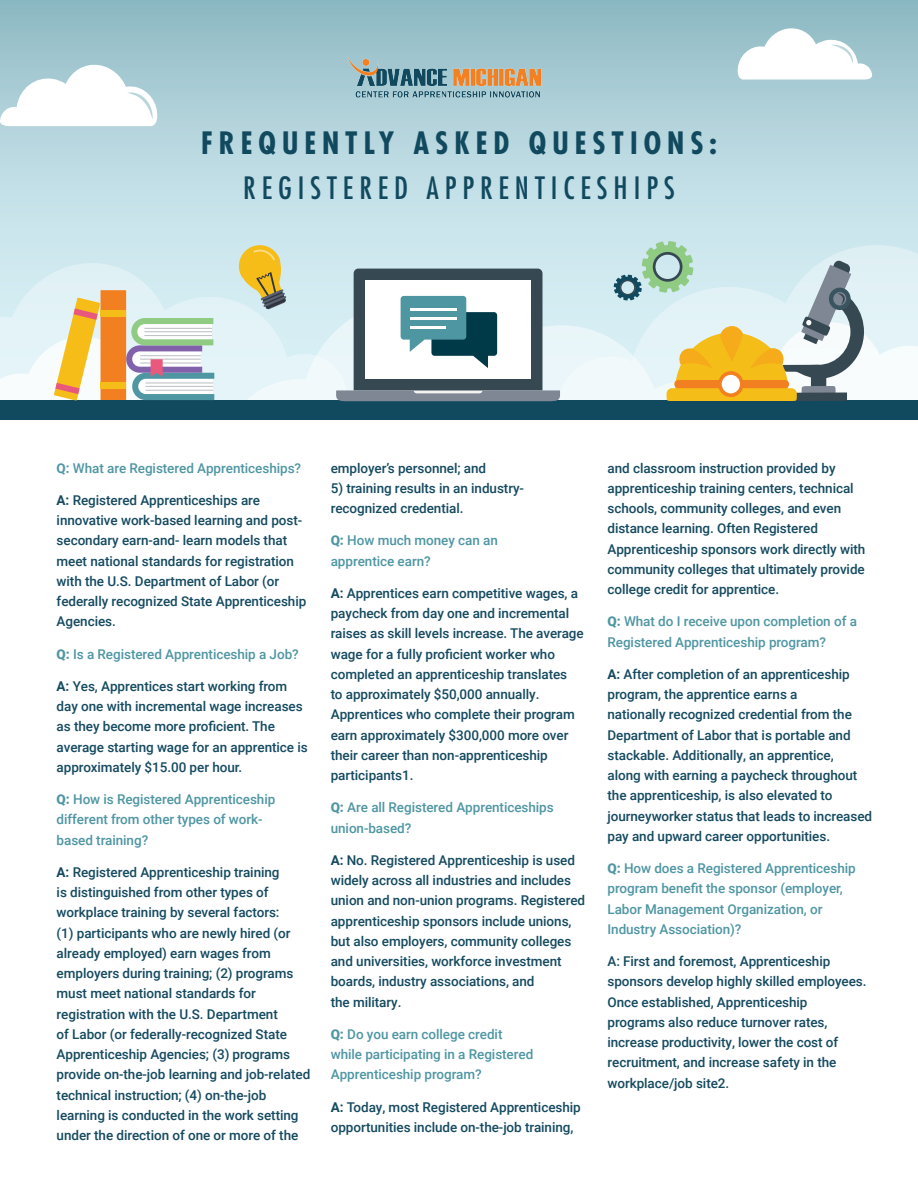
<style>
.page{position:relative;width:918px;height:1188px;background:#fff}
.page>*{position:absolute;margin:0;border:0;box-sizing:border-box;transform-origin:0 0}
.t1{font:700 condensed 30px/45px "Futura Std";letter-spacing:.2em;color:#11495f;text-align:center}
.t2{font:500 13.5px/20.2px "Roboto";letter-spacing:-.005em;color:#154a60}
.t3{font:500 13.5px/20.2px "Roboto";letter-spacing:-.005em;color:#4f96a3}
.s1{font-weight:400}
.s2{font-weight:700}
.s3{font-weight:900}
</style>
<div class="page">
<svg style="left:0;top:0;width:918px;height:269px;background:#b2d3db"></svg>
<div style="left:286px;top:262px;width:84px;height:30px;background:#d1eaf0"></div>
<div style="left:528px;top:244px;width:86px;height:48px;background:#cfe8ef"></div>
<svg style="left:286px;top:292px;width:328px;height:108px;fill:#e9f5f8"></svg>
<div style="left:0;top:400px;width:918px;height:20px;background:#11495f"></div>
<svg style="left:0;top:63px;width:159px;height:64px"></svg>
<svg style="left:737px;top:27px;width:135px;height:54px"></svg>
<img style="left:323px;top:52px;width:244px;height:52px">
<svg style="left:614px;top:241px;width:304px;height:160px"></svg>
<div style="left:674px;top:380px;width:115px;height:8px;background:#f28021;border-radius:4px"></div>
<svg style="left:718px;top:371px;width:26px;height:26px"></svg>
<div style="left:722px;top:375px;width:18px;height:18px;background:#fff;border-radius:50%"></div>
<svg style="left:0;top:242px;width:286px;height:159px;background:#d9ddce"></svg>
<svg style="left:336px;top:269px;width:224px;height:132px"></svg>
<hr style="left:410px;top:308px;width:46px;height:3px;background:#fff">
<hr style="left:410px;top:317px;width:46px;height:3px;background:#fff">
<hr style="left:410px;top:326px;width:36px;height:2px;background:#fff">
<p class="t1" style="left:201px;top:120px;width:517px">FREQUENTLY ASKED QUESTIONS:<br><span class="s1">REGISTERED APPRENTICESHIPS</span></p>
<p class="t3" style="left:57px;top:457px;width:246px"><span class="s2">Q:</span> What are Registered Apprenticeships?</p>
<p class="t2" style="left:57px;top:489px;width:251px"><span class="s2">A:</span> Registered Apprenticeships are innovative work-based learning and post&shy;secondary earn-and- learn models that meet national standards for registration with the U.S. Department of Labor (or federally recognized State Apprenticeship Agencies.</p>
<p class="t3" style="left:57px;top:643px;width:244px"><span class="s3">Q:</span> Is a Registered Apprenticeship a Job?</p>
<p class="t2" style="left:57px;top:675px;width:253px"><span class="s2">A:</span> Yes, Apprentices start working from day one with incremental wage increases as they become more proficient. The average starting wage for an apprentice is approximately $15.00 per hour.</p>
<p class="t3" style="left:57px;top:789px;width:220px"><span class="s3">Q:</span> How is Registered Apprenticeship different from other types of work&shy;based training?</p>
<p class="t2" style="left:57px;top:861px;width:255px"><span class="s2">A:</span> Registered Apprenticeship training<br>is distinguished from other types of workplace training by several factors:<br>(1) participants who are newly hired (or already employed) earn wages from employers during training; (2) programs must meet national standards for registration with the U.S. Department<br>of Labor (or federally-recognized State Apprenticeship Agencies; (3) programs provide on-the-job learning and job-related technical instruction; (4) on-the-job learning is conducted in the work setting under the direction of one or more of the</p>
<p class="t2" style="left:331px;top:457px;width:157px">employer’s personnel; and</p>
<p class="t2" style="left:331px;top:477px;width:195px">5) training results in an industry&shy;recognized credential.</p>
<p class="t3" style="left:331px;top:530px;width:169px"><span class="s3">Q:</span> How much money can an apprentice earn?</p>
<p class="t2" style="left:331px;top:582px;width:255px"><span class="s2">A:</span> Apprentices earn competitive wages, a paycheck from day one and incremental raises as skill levels increase. The average wage for a fully proficient worker who completed an apprenticeship translates<br>to approximately $50,000 annually.<br>Apprentices who complete their program earn approximately $300,000 more over their career than non-apprenticeship participants1.</p>
<p class="t3" style="left:331px;top:797px;width:225px"><span class="s3">Q:</span> Are all Registered Apprenticeships union-based?</p>
<p class="t2" style="left:331px;top:849px;width:256px"><span class="s2">A:</span> No. Registered Apprenticeship is used widely across all industries and includes union and non-union programs. Registered apprenticeship sponsors include unions, but also employers, community colleges and universities, workforce investment boards, industry associations, and<br>the military.</p>
<p class="t3" style="left:331px;top:1023px;width:204px"><span class="s3">Q:</span> Do you earn college credit while participating in a Registered<br>Apprenticeship program?</p>
<p class="t2" style="left:331px;top:1096px;width:252px"><span class="s2">A:</span> Today, most Registered Apprenticeship opportunities include on-the-job training,</p>
<p class="t2" style="left:608px;top:457px;width:259px">and classroom instruction provided by apprenticeship training centers, technical schools, community colleges, and even distance learning. Often Registered Apprenticeship sponsors work directly with community colleges that ultimately provide college credit for apprentice.</p>
<p class="t3" style="left:608px;top:611px;width:251px"><span class="s3">Q:</span> What do I receive upon completion of a<br>Registered Apprenticeship program?</p>
<p class="t2" style="left:608px;top:663px;width:266px"><span class="s2">A:</span> After completion of an apprenticeship program, the apprentice earns a<br>nationally recognized credential from the Department of Labor that is portable and stackable. Additionally, an apprentice,<br>along with earning a paycheck throughout the apprenticeship, is also elevated to journeyworker status that leads to increased pay and upward career opportunities.</p>
<p class="t3" style="left:608px;top:858px;width:250px"><span class="s3">Q:</span> How does a Registered Apprenticeship program benefit the sponsor (employer, Labor Management Organization, or Industry Association)?</p>
<p class="t2" style="left:608px;top:951px;width:261px">A: First and foremost, Apprenticeship sponsors develop highly skilled employees.<br>Once established, Apprenticeship programs also reduce turnover rates, increase productivity, lower the cost of recruitment, and increase safety in the workplace/job site2.</p>
</div>
